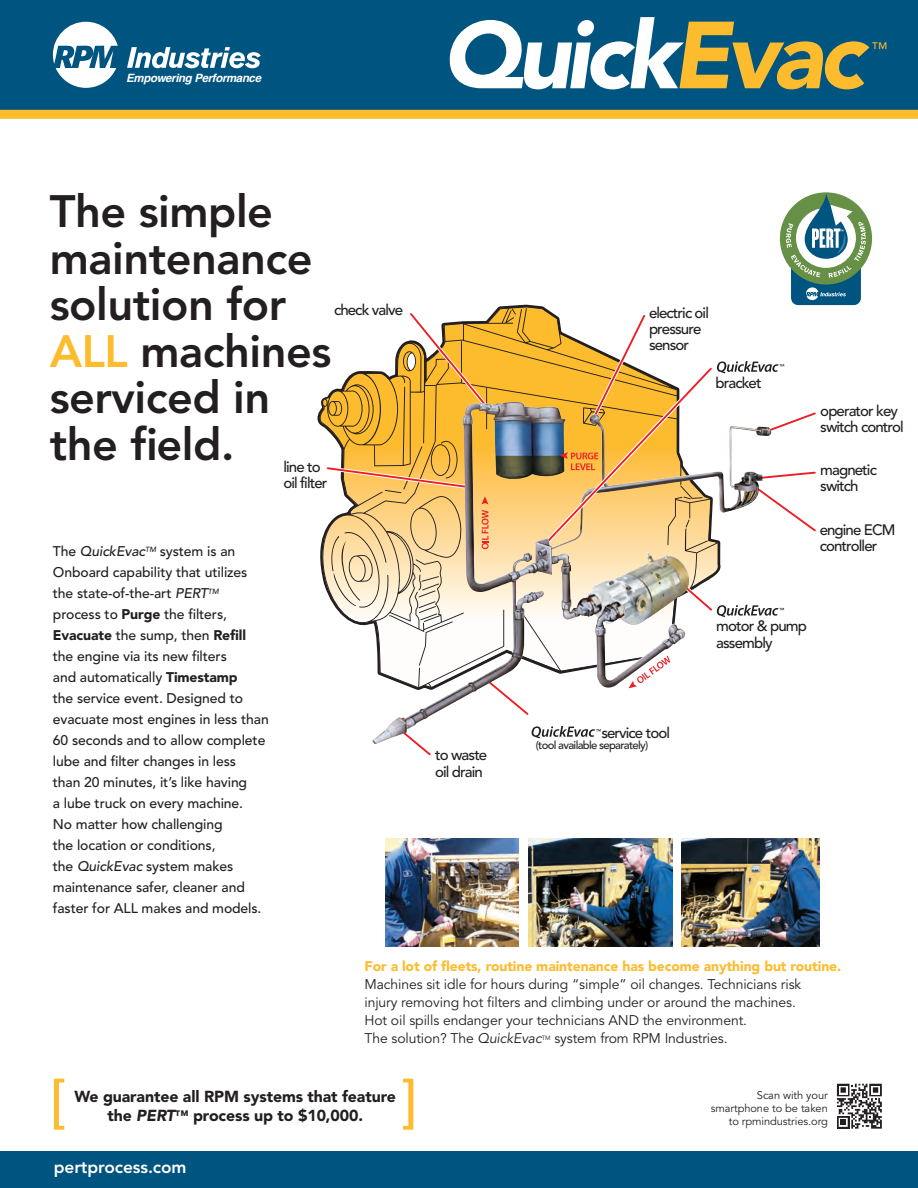
<style>
.page{position:relative;width:918px;height:1188px;background:#fff}
.page>*{position:absolute;margin:0;border:0;box-sizing:border-box;transform-origin:0 0}
.t1{font:italic 900 94.05px "Avenir";letter-spacing:-.06em;color:#fff}
.t2{font:500 57.45px "Avenir";color:#fdbb2e}
.t3{font:800 45px/46.5px "Avenir";letter-spacing:-.01em;color:#231f20}
.t4{font:800 17.25px "Avenir";letter-spacing:-.005em;color:#fff}
.t5{font:16.5px "Avenir";color:#fdbb2e}
.t6{font:900 15.9px/19.2px "Avenir";letter-spacing:-.005em;color:#231f20;text-align:center}
.t7{font:500 15px/16.2px "Avenir";letter-spacing:-.06em;color:#231f20}
.t8{font:500 13.95px/21px "Avenir";letter-spacing:-.005em;color:#231f20}
.t9{font:13.95px/18px "Avenir";letter-spacing:-.005em;color:#231f20}
.t10{font:900 13.95px "Avenir";letter-spacing:-.005em;color:#fdbb2e}
.t11{font:italic 700 11.4px "Helvetica";letter-spacing:-.03em;color:#fff}
.t12{font:500 11.25px "Avenir";letter-spacing:-.06em;color:#231f20}
.t13{font:11.1px/13px "Avenir";letter-spacing:-.005em;color:#231f20;text-align:right}
.t14{font:6.15px "Avenir";color:#231f20}
.s1{color:#fdbb2e}
.s2{font-style:italic}
.s3{font-weight:900}
.s4{font-size:13.65px}
</style>
<div class="page">
<div style="left:0;top:0;width:918px;height:110px;background:#005480"></div>
<svg style="left:127px;top:47px;width:134px;height:21px"></svg>
<svg style="left:53px;top:22px;width:65px;height:66px"></svg>
<div style="left:0;top:1151px;width:918px;height:37px;background:#005480"></div>
<svg style="left:320px;top:306px;width:399px;height:338px"></svg>
<svg style="left:406px;top:309px;width:85px;height:93px"></svg>
<svg style="left:417px;top:745px;width:14px;height:11px"></svg>
<svg style="left:678px;top:580px;width:106px;height:37px"></svg>
<svg style="left:323px;top:464px;width:48px;height:27px"></svg>
<img style="left:371px;top:402px;width:304px;height:343px">
<img style="left:682px;top:838px;width:138px;height:108px">
<img style="left:529px;top:838px;width:144px;height:108px">
<img style="left:385px;top:838px;width:134px;height:109px">
<svg style="left:837px;top:1084px;width:45px;height:45px"></svg>
<div style="left:0;top:110px;width:918px;height:9px;background:#fdbb2e"></div>
<svg style="left:536px;top:192px;width:336px;height:362px"></svg>
<p class="t11" style="left:126px;top:69px;width:136px">Empowering Performance</p>
<h1 class="t1" style="left:442px;top:-1px;width:423px">Quick<span class="s1">Evac</span></h1>
<p class="t5" style="left:871px;top:39px;width:18px">™</p>
<h3 class="t3" style="left:50px;top:189px;width:283px">The simple maintenance solution for<br><span class="s1">ALL</span> machines serviced in the field.</h3>
<p class="t7" style="left:334px;top:302px;width:70px">check valve</p>
<p class="t7" style="left:283px;top:459px;width:45px">line to oil filter</p>
<p class="t8" style="left:53px;top:541px;width:217px">The <span class="s2">QuickEvac</span><sup>TM</sup> system is an<br>Onboard capability that utilizes the state-of-the-art <span class="s2">PERT</span><sup>TM </sup>process to <span class="s3">Purge</span> the filters,<br><span class="s3">Evacuate</span> the sump, then <span class="s3">Refill </span>the engine via its new filters<br>and automatically <span class="s3">Timestamp<br></span>the service event. Designed to evacuate most engines in less than<br>60 seconds and to allow complete lube and filter changes in less<br>than 20 minutes, it’s like having<br>a lube truck on every machine.<br>No matter how challenging<br>the location or conditions,<br>the <span class="s2">QuickEvac</span> system makes maintenance safer, cleaner and faster for ALL makes and models.</p>
<p class="t7" style="left:435px;top:747px;width:54px">to waste oil drain</p>
<p class="t7" style="left:649px;top:305px;width:61px">electric oil pressure sensor</p>
<p class="t7" style="left:716px;top:375px;width:48px">bracket</p>
<p class="t7" style="left:820px;top:403px;width:85px">operator key switch control</p>
<p class="t7" style="left:820px;top:462px;width:58px">magnetic switch</p>
<p class="t7" style="left:820px;top:522px;width:77px">engine ECM controller</p>
<p class="t7" style="left:716px;top:618px;width:92px">motor &amp; pump assembly</p>
<p class="t7" style="left:601px;top:725px;width:70px">service tool</p>
<p class="t12" style="left:536px;top:739px;width:114px">(tool available separately)</p>
<p class="t10" style="left:364px;top:958px;width:478px">For a lot of fleets, routine maintenance has become anything but routine.</p>
<p class="t9" style="left:364px;top:976px;width:438px">Machines sit idle for hours during “simple” oil changes. Technicians risk injury removing hot filters and climbing under or around the machines.<br>Hot oil spills endanger your technicians AND the environment.<br>The solution? The <span class="s2">QuickEvac</span></p>
<p class="t14" style="left:542px;top:1034px;width:10px">TM</p>
<p class="t9" style="left:554px;top:1030px;width:175px">system from RPM Industries.</p>
<h2 class="t2" style="left:50px;top:1068px;width:18px">[</h2>
<h2 class="t2" style="left:401px;top:1068px;width:18px">]</h2>
<p class="t6" style="left:75px;top:1087px;width:323px">We guarantee all RPM systems that feature the <span class="s2">PERT</span><span class="s4">™</span> process up to $10,000.</p>
<p class="t4" style="left:54px;top:1157px;width:134px">pertprocess.com</p>
<p class="t13" style="left:711px;top:1089px;width:119px">Scan with your smartphone to be taken to rpmindustries.org</p>
</div>
